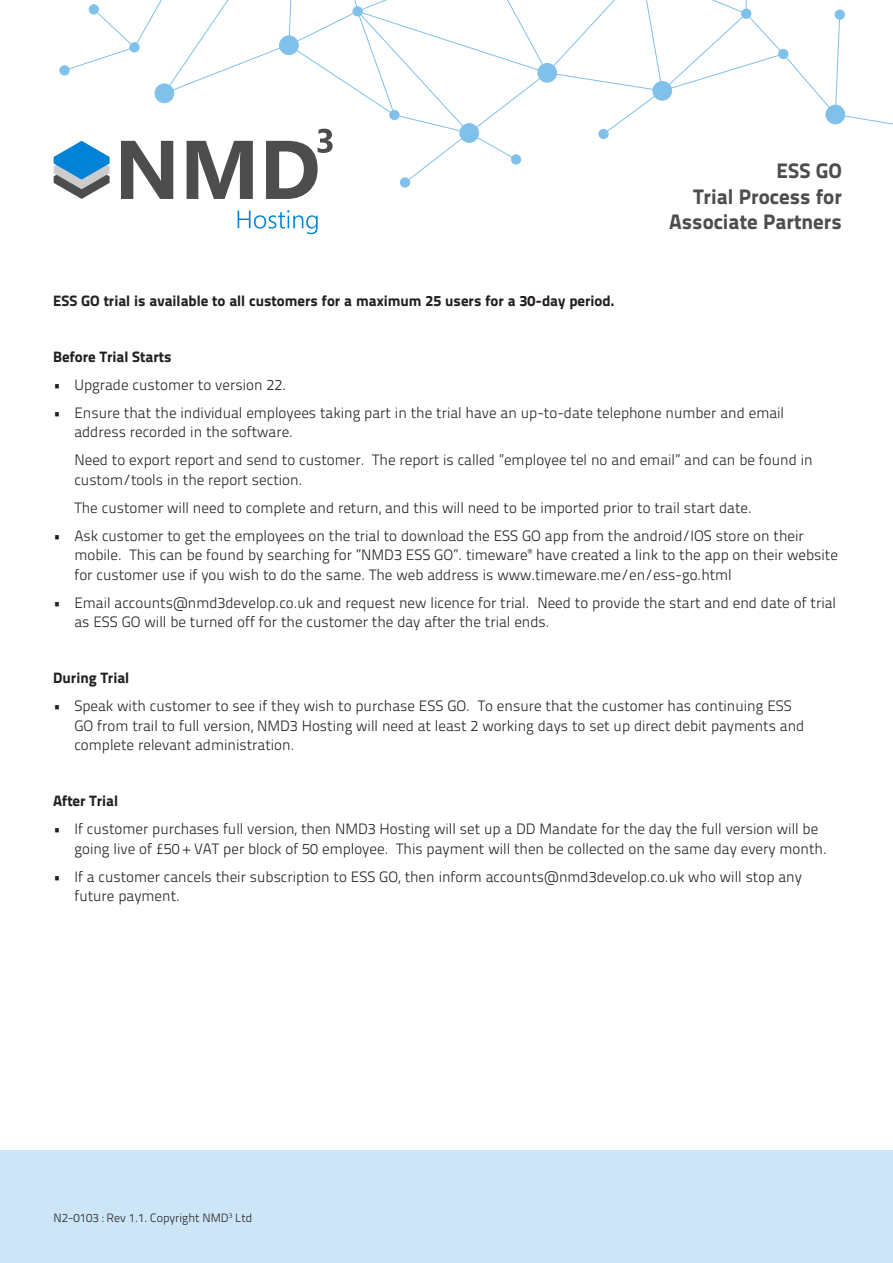
<style>
.page{position:relative;width:893px;height:1263px;background:#fff}
.page>*{position:absolute;margin:0;border:0;box-sizing:border-box;transform-origin:0 0}
.t1{font:21px "Titillium Text 22 L 999 wt";color:#4d4d4d}
.t2{font:15px/19.5px "Titillium Text 22 L 250 wt";color:#231f20}
.t3{font:15px "Titillium Text 22 L 999 wt";color:#231f20}
.t4{font:12px "Titillium Text 22 L 250 wt";color:#231f20}
</style>
<div class="page">
<div style="left:0;top:1150px;width:893px;height:113px;background:#cce6f7"></div>
<svg style="left:238px;top:210px;width:80px;height:24px"></svg>
<svg style="left:54px;top:0;width:839px;height:199px"></svg>
<p class="t3" style="left:53px;top:289px;width:563px">ESS GO trial is available to all customers for a maximum 25 users for a 30-day period.</p>
<p class="t1" style="left:777px;top:154px;width:67px">ESS GO</p>
<p class="t1" style="left:693px;top:180px;width:150px">Trial Process for</p>
<p class="t1" style="left:669px;top:205px;width:174px">Associate Partners</p>
<p class="t3" style="left:53px;top:345px;width:120px">Before Trial Starts</p>
<p class="t2" style="left:53px;top:374px;width:234px">• Upgrade customer to version 22.</p>
<p class="t2" style="left:74px;top:402px;width:711px;text-indent:-21px">• Ensure that the individual employees taking part in the trial have an up-to-date telephone number and email address recorded in the software.</p>
<p class="t2" style="left:74px;top:449px;width:740px">Need to export report and send to customer. The report is called ”employee tel no and email” and can be found in custom/tools in the report section.</p>
<p class="t2" style="left:74px;top:497px;width:679px">The customer will need to complete and return, and this will need to be imported prior to trail start date.</p>
<p class="t2" style="left:74px;top:525px;width:765px;text-indent:-21px">• Ask customer to get the employees on the trial to download the ESS GO app from the android/IOS store on their mobile. This can be found by searching for ”NMD3 ESS GO”. timeware<sup>®</sup> have created a link to the app on their website for customer use if you wish to do the same. The web address is www.timeware.me/en/ess-go.html</p>
<p class="t2" style="left:74px;top:592px;width:763px;text-indent:-21px">• Email accounts@nmd3develop.co.uk and request new licence for trial. Need to provide the start and end date of trial as ESS GO will be turned off for the customer the day after the trial ends.</p>
<p class="t3" style="left:53px;top:666px;width:78px">During Trial</p>
<p class="t2" style="left:74px;top:695px;width:731px;text-indent:-21px">• Speak with customer to see if they wish to purchase ESS GO. To ensure that the customer has continuing ESS<br>GO from trail to full version, NMD3 Hosting will need at least 2 working days to set up direct debit payments and complete relevant administration.</p>
<p class="t3" style="left:53px;top:789px;width:66px">After Trial</p>
<p class="t2" style="left:74px;top:818px;width:754px;text-indent:-21px">• If customer purchases full version, then NMD3 Hosting will set up a DD Mandate for the day the full version will be going live of £50 + VAT per block of 50 employee. This payment will then be collected on the same day every month.</p>
<p class="t2" style="left:74px;top:866px;width:729px;text-indent:-21px">• If a customer cancels their subscription to ESS GO, then inform accounts@nmd3develop.co.uk who will stop any future payment.</p>
<p class="t4" style="left:54px;top:1209px;width:200px">N2-0103 : Rev 1.1. Copyright NMD<sup>3</sup> Ltd</p>
</div>
